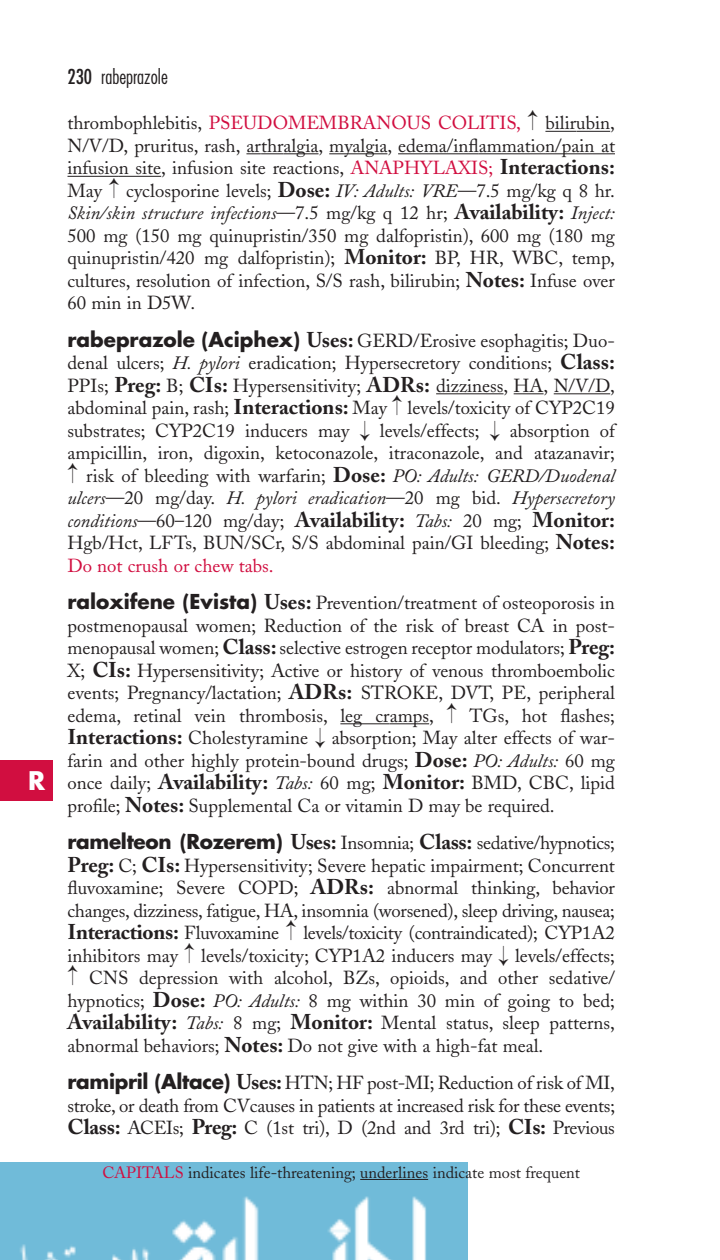
<style>
.page{position:relative;width:720px;height:1260px;background:#fff}
.page>*{position:absolute;margin:0;border:0;box-sizing:border-box;transform-origin:0 0}
.t1{font:700 25px "Futura";color:#fff}
.t2{font:700 21.25px "Adobe Caslon";color:#231f20}
.t3{font:300 condensed 20px "Futura";color:#231f20}
.t4{font:18.75px/22.5px "Adobe Caslon";color:#231f20;text-align:justify}
.t5{font:18.75px "Adobe Caslon";color:#d10e40}
.t6{font:16.25px "Adobe Caslon";color:#231f20}
.s1{font-weight:400}
.s2{color:#231f20}
.s3{color:#d10e40}
.s4{font-weight:700;font-size:21.25px}
.s5{font-style:italic}
.s6{font-family:"Futura";font-weight:700;font-size:20px}
.s7{font-weight:400;font-style:italic;font-size:18.75px}
.s8{font-weight:400;font-size:18.75px}
</style>
<div class="page">
<img style="left:0;top:1162px;width:468px;height:98px">
<hr style="left:545px;top:131px;width:31px;height:1px;background:#231f20">
<hr style="left:576px;top:131px;width:34px;height:1px;background:#231f20">
<svg style="left:246px;top:153px;width:38px;height:1px"></svg>
<hr style="left:284px;top:153px;width:35px;height:1px;background:#231f20">
<hr style="left:329px;top:153px;width:58px;height:1px;background:#231f20">
<hr style="left:398px;top:153px;width:81px;height:1px;background:#231f20">
<hr style="left:479px;top:153px;width:66px;height:1px;background:#231f20">
<hr style="left:545px;top:153px;width:70px;height:1px;background:#231f20">
<hr style="left:68px;top:176px;width:51px;height:1px;background:#231f20">
<hr style="left:119px;top:176px;width:42px;height:1px;background:#231f20">
<hr style="left:436px;top:393px;width:68px;height:1px;background:#231f20">
<hr style="left:514px;top:393px;width:30px;height:1px;background:#231f20">
<hr style="left:554px;top:393px;width:56px;height:1px;background:#231f20">
<hr style="left:340px;top:723px;width:50px;height:1px;background:#231f20">
<hr style="left:390px;top:723px;width:39px;height:1px;background:#231f20">
<hr style="left:360px;top:1179px;width:38px;height:1px;background:#231f20">
<hr style="left:398px;top:1179px;width:30px;height:1px;background:#231f20">
<div style="left:0;top:761px;width:52px;height:40px;background:#d10e40"></div>
<h1 class="t1" style="left:28px;top:770px;width:18px">R</h1>
<p class="t3" style="left:68px;top:68px;width:102px"><span class="s1">230</span> rabeprazole</p>
<p class="t5" style="left:68px;top:116px;width:455px"><span class="s2">thrombophlebitis,</span> PSEUDOMEMBRANOUS COLITIS,</p>
<p class="t4" style="left:68px;top:114px;width:549px;text-indent:478px">bilirubin, N/V/D, pruritus, rash, arthralgia, myalgia, edema/inflammation/pain at infusion site, infusion site reactions, <span class="s3">ANAPHYLAXIS;</span> <span class="s4">Interactions:<br></span>May</p>
<p class="t4" style="left:67px;top:182px;width:549px;text-indent:59px">cyclosporine levels; <span class="s4">Dose:</span> <span class="s5">IV: Adults: VRE</span>—7.5 mg/kg q 8 hr.<br><span class="s5">Skin/skin structure infections</span>—7.5 mg/kg q 12 hr; <span class="s4">Availability:</span> <span class="s5">Inject:<br></span>500 mg (150 mg quinupristin/350 mg dalfopristin), 600 mg (180 mg quinupristin/420 mg dalfopristin); <span class="s4">Monitor:</span> BP, HR, WBC, temp, cultures, resolution of infection, S/S rash, bilirubin; <span class="s4">Notes:</span> Infuse over 60 min in D5W.</p>
<p class="t4" style="left:68px;top:332px;width:549px"><span class="s6">rabeprazole (Aciphex)</span> <span class="s4">Uses:</span> GERD/Erosive esophagitis; Duo&shy;denal ulcers; <span class="s5">H. pylori</span> eradication; Hypersecretory conditions; <span class="s4">Class:<br></span>PPIs; <span class="s4">Preg:</span> B; <span class="s4">CIs:</span> Hypersensitivity; <span class="s4">ADRs:</span> dizziness, HA, N/V/D, abdominal pain, rash; <span class="s4">Interactions:</span> May levels/toxicity of CYP2C19 substrates; CYP2C19 inducers may</p>
<p class="t4" style="left:380px;top:422px;width:101px">levels/effects;</p>
<p class="t4" style="left:68px;top:422px;width:549px;text-align:right">absorption of<br>ampicillin, iron, digoxin, ketoconazole, itraconazole, and atazanavir; risk of bleeding with warfarin; <span class="s4">Dose:</span> <span class="s5">PO: Adults: GERD/Duodenal ulcers</span>—20 mg/day. <span class="s5">H. pylori eradication</span>—20 mg bid. <span class="s5">Hypersecretory</span></p>
<p class="t2" style="left:67px;top:511px;width:549px"><span class="s7">conditions</span><span class="s8">—60–120 mg/day;</span> Availability: <span class="s7">Tabs:</span> <span class="s8">20 mg;</span> Monitor:</p>
<p class="t4" style="left:68px;top:534px;width:549px">Hgb/Hct, LFTs, BUN/SCr, S/S abdominal pain/GI bleeding; <span class="s4">Notes:<br></span><span class="s3">Do not crush or chew tabs.</span></p>
<p class="t4" style="left:67px;top:594px;width:549px"><span class="s6">raloxifene (Evista)</span> <span class="s4">Uses:</span> Prevention/treatment of osteoporosis in postmenopausal women; Reduction of the risk of breast CA in post&shy;menopausal women; <span class="s4">Class:</span> selective estrogen receptor modulators; <span class="s4">Preg:<br></span>X; <span class="s4">CIs:</span> Hypersensitivity; Active or history of venous thromboembolic events; Pregnancy/lactation; <span class="s4">ADRs:</span> STROKE, DVT, PE, peripheral edema, retinal vein thrombosis, leg cramps,</p>
<p class="t4" style="left:470px;top:707px;width:147px">TGs, hot flashes;</p>
<p class="t4" style="left:68px;top:729px;width:242px"><span class="s4">Interactions:</span> Cholestyramine</p>
<p class="t4" style="left:67px;top:729px;width:549px;text-indent:264px">absorption; May alter effects of war&shy;farin and other highly protein-bound drugs; <span class="s4">Dose:</span> <span class="s5">PO: Adults:</span> 60 mg once daily; <span class="s4">Availability:</span> <span class="s5">Tabs:</span> 60 mg; <span class="s4">Monitor:</span> BMD, CBC, lipid profile; <span class="s4">Notes:</span> Supplemental Ca or vitamin D may be required.</p>
<p class="t4" style="left:68px;top:834px;width:549px"><span class="s6">ramelteon (Rozerem)</span> <span class="s4">Uses:</span> Insomnia; <span class="s4">Class:</span> sedative/hypnotics; <span class="s4">Preg:</span> C; <span class="s4">CIs:</span> Hypersensitivity; Severe hepatic impairment; Concurrent fluvoxamine; Severe COPD; <span class="s4">ADRs:</span> abnormal thinking, behavior changes, dizziness, fatigue, HA, insomnia (worsened), sleep driving, nausea;</p>
<p class="t2" style="left:68px;top:924px;width:213px">Interactions: <span class="s8">Fluvoxamine</span></p>
<p class="t4" style="left:303px;top:924px;width:313px">levels/toxicity (contraindicated); CYP1A2</p>
<p class="t4" style="left:68px;top:947px;width:549px">inhibitors may levels/toxicity; CYP1A2 inducers may levels/effects;</p>
<p class="t4" style="left:89px;top:969px;width:527px">CNS depression with alcohol, BZs, opioids, and other sedative/</p>
<p class="t4" style="left:68px;top:992px;width:549px">hypnotics; <span class="s4">Dose:</span> <span class="s5">PO: Adults:</span> 8 mg within 30 min of going to bed;</p>
<p class="t4" style="left:68px;top:1014px;width:549px"><span class="s4">Availability:</span> <span class="s5">Tabs:</span> 8 mg; <span class="s4">Monitor:</span> Mental status, sleep patterns,</p>
<p class="t4" style="left:68px;top:1037px;width:477px">abnormal behaviors; <span class="s4">Notes:</span> Do not give with a high-fat meal.</p>
<p class="t4" style="left:68px;top:1074px;width:549px"><span class="s6">ramipril (Altace)</span> <span class="s4">Uses:</span> HTN; HF post-MI; Reduction of risk of MI, stroke, or death from CVcauses in patients at increased risk for these events; <span class="s4">Class:</span> ACEIs; <span class="s4">Preg:</span> C (1st tri), D (2nd and 3rd tri); <span class="s4">CIs:</span> Previous</p>
<p class="t6" style="left:102px;top:1166px;width:479px"><span class="s3">CAPITALS</span> indicates life-threatening; underlines indicate most frequent</p>
</div>
